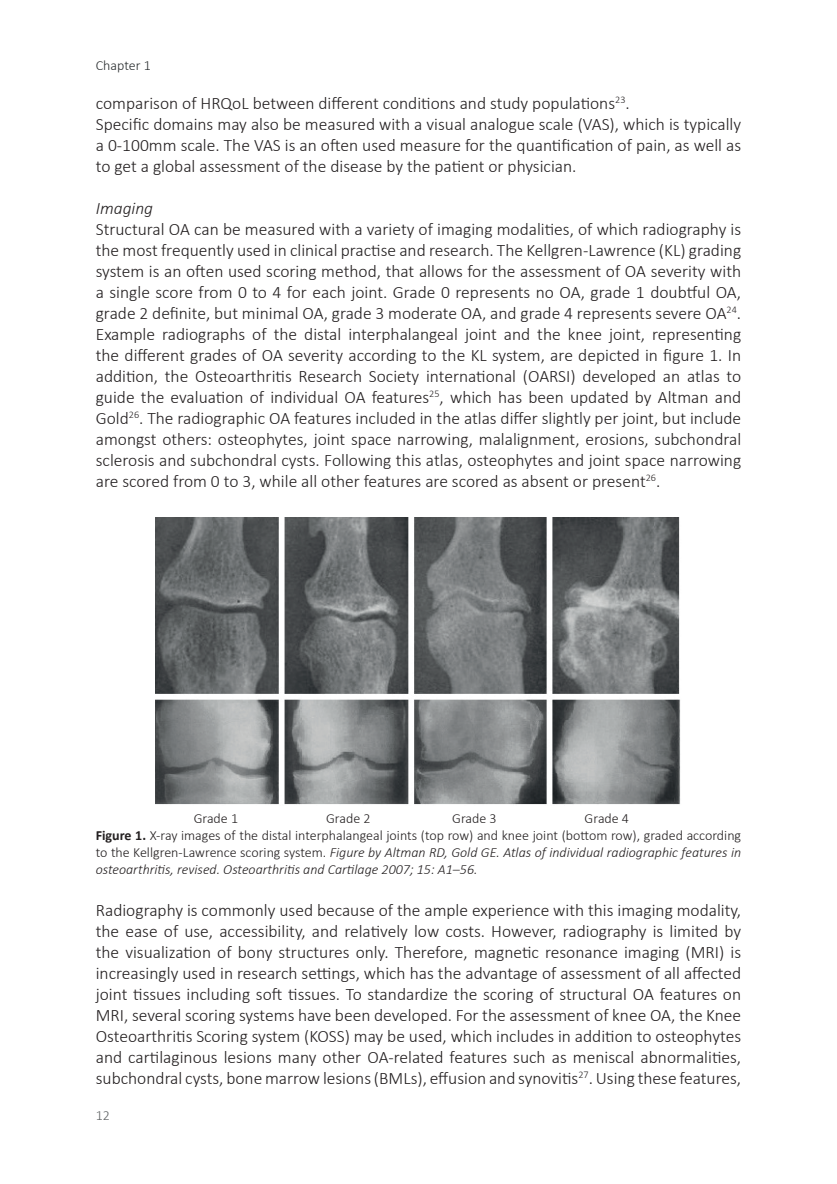
<style>
.page{position:relative;width:837px;height:1184px;background:#fff}
.page>*{position:absolute;margin:0;border:0;box-sizing:border-box;transform-origin:0 0}
.Standaard{font:300 17.5px/21px "Calibri";color:#231f20;text-align:justify}
.Standaard-2{font:italic 300 17.5px "Calibri";color:#231f20}
.Standaard-3{font:300 14px/16.8px "Calibri";color:#231f20;text-align:justify}
.t1{font:300 14px "Calibri";color:#292d2f}
.t2{font:300 14px "Calibri";color:#5d6162}
.s1{font-weight:700}
.s2{font-style:italic}
</style>
<div class="page">
<img style="left:156px;top:517px;width:525px;height:288px">
<p class="t1" style="left:96px;top:57px;width:57px">Chapter 1</p>
<p class="Standaard" style="left:96px;top:92px;width:535px">comparison of HRQoL between different conditions and study populations<sup>23</sup>.</p>
<p class="Standaard" style="left:96px;top:113px;width:646px">Specific domains may also be measured with a visual analogue scale (VAS), which is typically a 0-100mm scale. The VAS is an often used measure for the quantification of pain, as well as to get a global assessment of the disease by the patient or physician.</p>
<p class="Standaard-2" style="left:96px;top:197px;width:59px">Imaging</p>
<p class="Standaard" style="left:96px;top:218px;width:646px">Structural OA can be measured with a variety of imaging modalities, of which radiography is the most frequently used in clinical practise and research. The Kellgren-Lawrence (KL) grading system is an often used scoring method, that allows for the assessment of OA severity with a single score from 0 to 4 for each joint. Grade 0 represents no OA, grade 1 doubtful OA, grade 2 definite, but minimal OA, grade 3 moderate OA, and grade 4 represents severe OA<sup>24</sup>.<br>Example radiographs of the distal interphalangeal joint and the knee joint, representing the different grades of OA severity according to the KL system, are depicted in figure 1. In addition, the Osteoarthritis Research Society international (OARSI) developed an atlas to guide the evaluation of individual OA features<sup>25</sup>, which has been updated by Altman and Gold<sup>26</sup>. The radiographic OA features included in the atlas differ slightly per joint, but include amongst others: osteophytes, joint space narrowing, malalignment, erosions, subchondral sclerosis and subchondral cysts. Following this atlas, osteophytes and joint space narrowing are scored from 0 to 3, while all other features are scored as absent or present<sup>26</sup>.</p>
<p class="Standaard-3" style="left:194px;top:810px;width:46px">Grade 1</p>
<p class="Standaard-3" style="left:326px;top:810px;width:46px">Grade 2</p>
<p class="Standaard-3" style="left:452px;top:810px;width:46px">Grade 3</p>
<p class="Standaard-3" style="left:584px;top:810px;width:46px">Grade 4</p>
<p class="Standaard-3" style="left:96px;top:826px;width:646px"><span class="s1">Figure 1.</span> X-ray images of the distal interphalangeal joints (top row) and knee joint (bottom row), graded according to the Kellgren-Lawrence scoring system. <span class="s2">Figure by Altman RD, Gold GE. Atlas of individual radiographic features in osteoarthritis, revised. Osteoarthritis and Cartilage 2007; 15: A1–56.</span></p>
<p class="Standaard" style="left:96px;top:899px;width:646px">Radiography is commonly used because of the ample experience with this imaging modality, the ease of use, accessibility, and relatively low costs. However, radiography is limited by the visualization of bony structures only. Therefore, magnetic resonance imaging (MRI) is increasingly used in research settings, which has the advantage of assessment of all affected joint tissues including soft tissues. To standardize the scoring of structural OA features on MRI, several scoring systems have been developed. For the assessment of knee OA, the Knee Osteoarthritis Scoring system (KOSS) may be used, which includes in addition to osteophytes and cartilaginous lesions many other OA-related features such as meniscal abnormalities, subchondral cysts, bone marrow lesions (BMLs), effusion and synovitis<sup>27</sup>. Using these features,</p>
<p class="t2" style="left:96px;top:1107px;width:16px">12</p>
</div>
